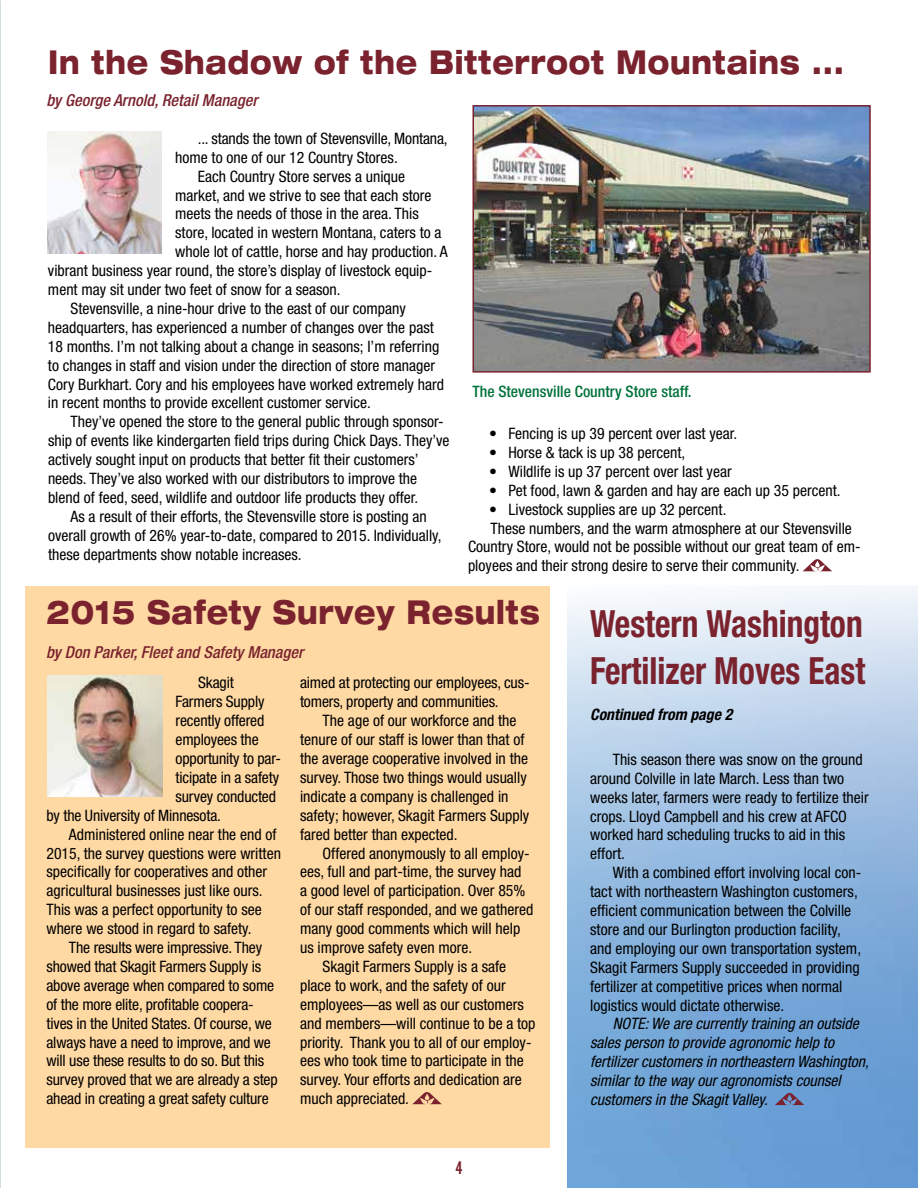
<style>
.page{position:relative;width:918px;height:1188px;background:#fff}
.page>*{position:absolute;margin:0;border:0;box-sizing:border-box;transform-origin:0 0}
.t1{font:700 condensed 37.5px/46.5px "Helvetica Neue";color:#7a232e;scale:.89 1}
.t2{font:800 expanded 33px "Helvetica Neue";letter-spacing:.03em;color:#7a232e;scale:.8 1}
.t3{font:18px "Alternate Gothic No 2 BT";color:#7a232e}
.t4{font:italic 500 condensed 16.5px "Helvetica Neue";color:#7a232e}
.t5{font:condensed 15.75px/18.9px "Helvetica Neue";color:#000}
.t6{font:italic condensed 15.75px/18.9px "Helvetica Neue";color:#000}
.t7{font:500 condensed 15.75px "Helvetica Neue";color:#02723b}
.t8{font:italic 700 condensed 15.75px "Helvetica Neue";color:#000}
</style>
<div class="page">
<img style="left:568px;top:586px;width:350px;height:602px">
<div style="left:25px;top:586px;width:525px;height:561px;background:#ffd9a4"></div>
<svg style="left:803px;top:559px;width:29px;height:12px"></svg>
<img style="left:47px;top:132px;width:115px;height:121px">
<img style="left:475px;top:108px;width:393px;height:262px">
<div style="left:472px;top:105px;width:399px;height:268px;border:2px solid #7a232e"></div>
<svg style="left:412px;top:1092px;width:30px;height:12px"></svg>
<img style="left:48px;top:675px;width:114px;height:122px">
<svg style="left:775px;top:1092px;width:29px;height:13px"></svg>
<h2 class="t2" style="left:48px;top:41px;width:997px">In the Shadow of the Bitterroot Mountains ...</h2>
<p class="t4" style="left:46px;top:90px;width:213px">by George Arnold, Retail Manager</p>
<p class="t5" style="left:198px;top:129px;width:251px">... stands the town of Stevensville, Montana,</p>
<p class="t5" style="left:175px;top:148px;width:224px">home to one of our 12 Country Stores.</p>
<p class="t5" style="left:198px;top:167px;width:209px">Each Country Store serves a unique</p>
<p class="t5" style="left:175px;top:185px;width:258px">market, and we strive to see that each store</p>
<p class="t5" style="left:175px;top:204px;width:245px">meets the needs of those in the area. This</p>
<p class="t5" style="left:175px;top:223px;width:268px">store, located in western Montana, caters to a</p>
<p class="t5" style="left:175px;top:242px;width:274px">whole lot of cattle, horse and hay production. A</p>
<p class="t5" style="left:48px;top:261px;width:386px">vibrant business year round, the store’s display of livestock equip-</p>
<p class="t5" style="left:48px;top:280px;width:294px">ment may sit under two feet of snow for a season.</p>
<p class="t5" style="left:71px;top:299px;width:337px">Stevensville, a nine-hour drive to the east of our company</p>
<p class="t5" style="left:48px;top:318px;width:387px">headquarters, has experienced a number of changes over the past</p>
<p class="t5" style="left:48px;top:337px;width:393px">18 months. I’m not talking about a change in seasons; I’m referring</p>
<p class="t5" style="left:48px;top:356px;width:389px">to changes in staff and vision under the direction of store manager</p>
<p class="t5" style="left:48px;top:374px;width:397px">Cory Burkhart. Cory and his employees have worked extremely hard</p>
<p class="t5" style="left:48px;top:393px;width:324px">in recent months to provide excellent customer service.</p>
<p class="t5" style="left:71px;top:412px;width:375px">They’ve opened the store to the general public through sponsor-</p>
<p class="t5" style="left:48px;top:431px;width:403px">ship of events like kindergarten field trips during Chick Days. They’ve</p>
<p class="t5" style="left:48px;top:450px;width:372px">actively sought input on products that better fit their customers’</p>
<p class="t5" style="left:48px;top:469px;width:371px">needs. They’ve also worked with our distributors to improve the</p>
<p class="t5" style="left:48px;top:488px;width:372px">blend of feed, seed, wildlife and outdoor life products they offer.</p>
<p class="t5" style="left:71px;top:507px;width:358px">As a result of their efforts, the Stevensville store is posting an</p>
<p class="t5" style="left:48px;top:526px;width:395px">overall growth of 26% year-to-date, compared to 2015. Individually,</p>
<p class="t5" style="left:48px;top:545px;width:255px">these departments show notable increases.</p>
<p class="t7" style="left:472px;top:383px;width:221px">The Stevensville Country Store staff.</p>
<p class="t5" style="left:489px;top:424px;width:250px">• Fencing is up 39 percent over last year.</p>
<p class="t5" style="left:489px;top:443px;width:198px">• Horse &amp; tack is up 38 percent,</p>
<p class="t5" style="left:489px;top:462px;width:244px">• Wildlife is up 37 percent over last year</p>
<p class="t5" style="left:489px;top:481px;width:353px">• Pet food, lawn &amp; garden and hay are each up 35 percent.</p>
<p class="t5" style="left:489px;top:499px;width:239px">• Livestock supplies are up 32 percent.</p>
<p class="t5" style="left:491px;top:518px;width:363px">These numbers, and the warm atmosphere at our Stevensville</p>
<p class="t5" style="left:468px;top:537px;width:394px">Country Store, would not be possible without our great team of em-</p>
<p class="t5" style="left:468px;top:556px;width:333px">ployees and their strong desire to serve their community.</p>
<h2 class="t2" style="left:46px;top:591px;width:618px">2015 Safety Survey Results</h2>
<p class="t4" style="left:46px;top:642px;width:259px">by Don Parker, Fleet and Safety Manager</p>
<p class="t5" style="left:198px;top:673px;width:37px">Skagit</p>
<p class="t5" style="left:176px;top:692px;width:90px">Farmers Supply</p>
<p class="t5" style="left:176px;top:711px;width:90px">recently offered</p>
<p class="t5" style="left:176px;top:730px;width:85px">employees the</p>
<p class="t5" style="left:176px;top:749px;width:107px">opportunity to par-</p>
<p class="t5" style="left:176px;top:768px;width:105px">ticipate in a safety</p>
<p class="t5" style="left:176px;top:787px;width:102px">survey conducted</p>
<p class="t5" style="left:46px;top:806px;width:176px">by the University of Minnesota.</p>
<p class="t5" style="left:69px;top:824px;width:209px">Administered online near the end of</p>
<p class="t5" style="left:46px;top:843px;width:236px">2015, the survey questions were written</p>
<p class="t5" style="left:46px;top:862px;width:222px">specifically for cooperatives and other</p>
<p class="t5" style="left:46px;top:881px;width:218px">agricultural businesses just like ours.</p>
<p class="t5" style="left:46px;top:900px;width:217px">This was a perfect opportunity to see</p>
<p class="t5" style="left:46px;top:919px;width:207px">where we stood in regard to safety.</p>
<p class="t5" style="left:69px;top:938px;width:195px">The results were impressive. They</p>
<p class="t5" style="left:46px;top:957px;width:216px">showed that Skagit Farmers Supply is</p>
<p class="t5" style="left:46px;top:976px;width:229px">above average when compared to some</p>
<p class="t5" style="left:46px;top:995px;width:209px">of the more elite, profitable coopera-</p>
<p class="t5" style="left:46px;top:1013px;width:227px">tives in the United States. Of course, we</p>
<p class="t5" style="left:46px;top:1032px;width:226px">always have a need to improve, and we</p>
<p class="t5" style="left:46px;top:1051px;width:219px">will use these results to do so. But this</p>
<p class="t5" style="left:46px;top:1070px;width:233px">survey proved that we are already a step</p>
<p class="t5" style="left:46px;top:1089px;width:224px">ahead in creating a great safety culture</p>
<p class="t5" style="left:300px;top:673px;width:231px">aimed at protecting our employees, cus&shy;tomers, property and communities.</p>
<p class="t5" style="left:300px;top:711px;width:231px;text-indent:23px">The age of our workforce and the tenure of our staff is lower than that of the average cooperative involved in the survey. Those two things would usually indicate a company is challenged in safety; however, Skagit Farmers Supply fared better than expected.</p>
<p class="t5" style="left:323px;top:843px;width:209px">Offered anonymously to all employ-</p>
<p class="t5" style="left:300px;top:862px;width:223px">ees, full and part-time, the survey had</p>
<p class="t5" style="left:300px;top:881px;width:227px">a good level of participation. Over 85%</p>
<p class="t5" style="left:300px;top:900px;width:235px">of our staff responded, and we gathered</p>
<p class="t5" style="left:300px;top:919px;width:222px">many good comments which will help</p>
<p class="t5" style="left:300px;top:938px;width:174px">us improve safety even more.</p>
<p class="t5" style="left:323px;top:957px;width:185px">Skagit Farmers Supply is a safe</p>
<p class="t5" style="left:300px;top:976px;width:207px">place to work, and the safety of our</p>
<p class="t5" style="left:300px;top:995px;width:225px">employees—as well as our customers</p>
<p class="t5" style="left:300px;top:1013px;width:237px">and members—will continue to be a top</p>
<p class="t5" style="left:300px;top:1032px;width:233px">priority. Thank you to all of our employ-</p>
<p class="t5" style="left:300px;top:1051px;width:225px">ees who took time to participate in the</p>
<p class="t5" style="left:300px;top:1070px;width:223px">survey. Your efforts and dedication are</p>
<p class="t5" style="left:300px;top:1089px;width:111px">much appreciated.</p>
<p class="t3" style="left:455px;top:1158px;width:9px">4</p>
<h1 class="t1" style="left:590px;top:600px;width:310px">Western Washington<br>Fertilizer Moves East</h1>
<p class="t8" style="left:590px;top:704px;width:144px">Continued from page 2</p>
<p class="t5" style="left:590px;top:750px;width:280px;text-indent:23px">This season there was snow on the ground around Colville in late March. Less than two weeks later, farmers were ready to fertilize their crops. Lloyd Campbell and his crew at AFCO worked hard scheduling trucks to aid in this effort.</p>
<p class="t5" style="left:590px;top:863px;width:273px;text-indent:23px">With a combined effort involving local con&shy;tact with northeastern Washington customers, efficient communication between the Colville store and our Burlington production facility, and employing our own transportation system, Skagit Farmers Supply succeeded in providing fertilizer at competitive prices when normal logistics would dictate otherwise.</p>
<p class="t6" style="left:590px;top:1014px;width:280px;text-indent:23px">NOTE: We are currently training an outside sales person to provide agronomic help to fertilizer customers in northeastern Washington, similar to the way our agronomists counsel customers in the Skagit Valley.</p>
</div>
